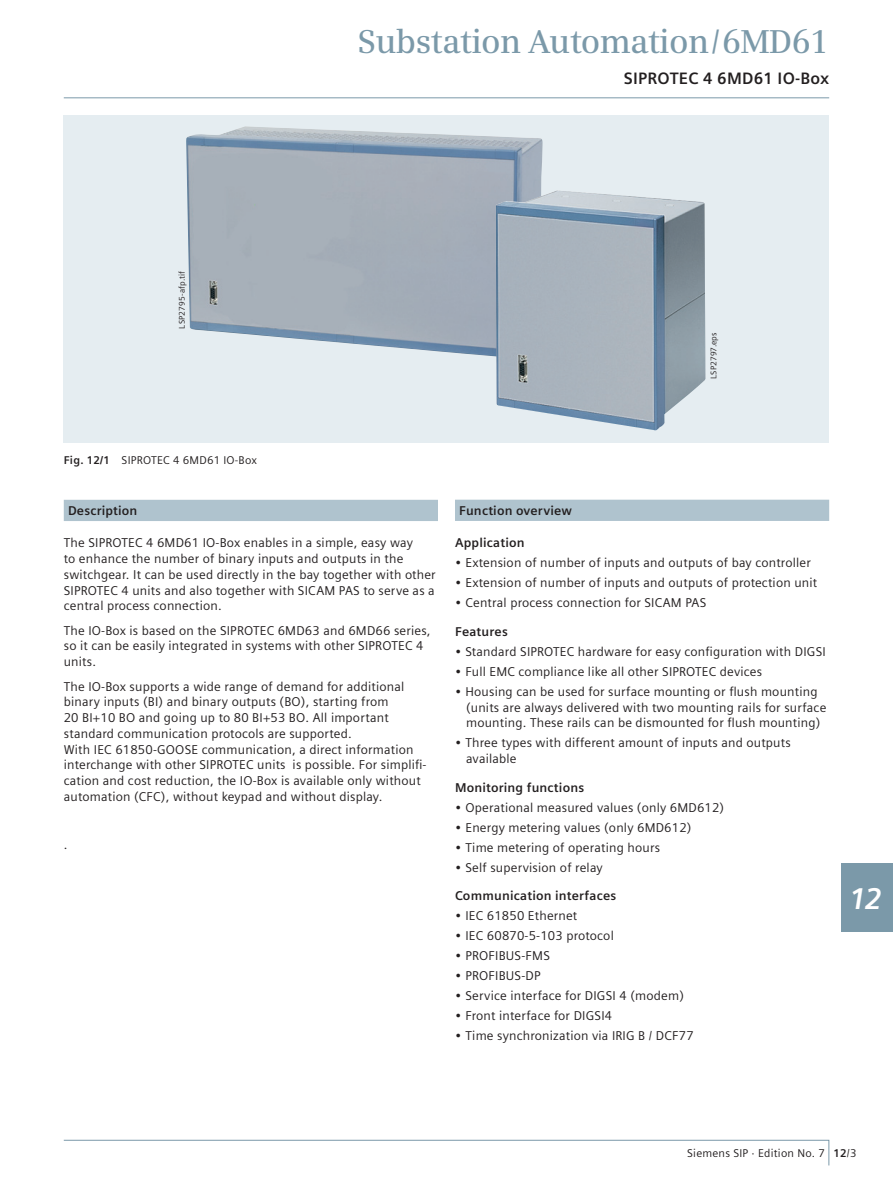
<style>
.page{position:relative;width:893px;height:1191px;background:#fff}
.page>*{position:absolute;margin:0;border:0;box-sizing:border-box;transform-origin:0 0}
.t1{font:600 33px "Siemens Serif";letter-spacing:-.02em;color:#7b99a9}
.t2{font:italic 700 30px "Siemens Sans";color:#fff}
.t3{font:700 16.5px "Siemens Sans";letter-spacing:.015em;color:#231f20}
.t4{font:12.75px/15.8px "Siemens Sans";letter-spacing:.015em;color:#231f20}
.t5{font:700 12.75px "Siemens Sans";letter-spacing:.015em;color:#231f20}
.t6{font:11.25px "Siemens Sans";letter-spacing:.02em;color:#231f20}
.t7{font:8.25px "Siemens Sans";letter-spacing:.015em;color:#231f20}
.s1{font-weight:700}
</style>
<div class="page">
<div style="left:64px;top:500px;width:374px;height:21px;background:#afc3ce"></div>
<div style="left:455px;top:500px;width:374px;height:21px;background:#afc3ce"></div>
<hr style="left:64px;top:97px;width:765px;height:1px;background:#7b99a9">
<svg style="left:63px;top:1139px;width:766px;height:27px"></svg>
<div style="left:64px;top:115px;width:765px;height:327px;background:#e5edf1"></div>
<img style="left:186px;top:126px;width:357px;height:231px">
<img style="left:496px;top:190px;width:209px;height:240px">
<div style="left:842px;top:863px;width:51px;height:68px;background:#7b99a9"></div>
<p class="t1" style="left:357px;top:28px;width:473px">Substation Automation / 6MD61</p>
<p class="t3" style="left:624px;top:71px;width:207px">SIPROTEC 4 6MD61 IO-Box</p>
<p class="t7" style="left:179px;top:329px;width:59px;rotate:-90deg">LSP2795-afp.tif</p>
<p class="t7" style="left:710px;top:379px;width:48px;rotate:-90deg">LSP2797.eps</p>
<p class="t6" style="left:64px;top:455px;width:195px"><span class="s1">Fig. 12/1</span> SIPROTEC 4 6MD61 IO-Box</p>
<p class="t5" style="left:68px;top:505px;width:71px">Description</p>
<p class="t4" style="left:64px;top:536px;width:373px">The SIPROTEC 4 6MD61 IO-Box enables in a simple, easy way<br>to enhance the number of binary inputs and outputs in the switchgear. It can be used directly in the bay together with other SIPROTEC 4 units and also together with SICAM PAS to serve as a central process connection.</p>
<p class="t4" style="left:64px;top:623px;width:368px">The IO-Box is based on the SIPROTEC 6MD63 and 6MD66 series, so it can be easily integrated in systems with other SIPROTEC 4 units.</p>
<p class="t4" style="left:64px;top:679px;width:364px">The IO-Box supports a wide range of demand for additional binary inputs (BI) and binary outputs (BO), starting from<br>20 BI+10 BO and going up to 80 BI+53 BO. All important standard communication protocols are supported.<br>With IEC 61850-GOOSE communication, a direct information interchange with other SIPROTEC units is possible. For simplifi&shy;cation and cost reduction, the IO-Box is available only without automation (CFC), without keypad and without display.</p>
<p class="t4" style="left:64px;top:838px;width:5px">.</p>
<p class="t5" style="left:459px;top:505px;width:114px">Function overview</p>
<p class="t5" style="left:455px;top:538px;width:71px">Application</p>
<p class="t4" style="left:455px;top:556px;width:357px">• Extension of number of inputs and outputs of bay controller</p>
<p class="t4" style="left:455px;top:576px;width:364px">• Extension of number of inputs and outputs of protection unit</p>
<p class="t4" style="left:455px;top:596px;width:253px">• Central process connection for SICAM PAS</p>
<p class="t5" style="left:455px;top:626px;width:54px">Features</p>
<p class="t4" style="left:455px;top:644px;width:372px">• Standard SIPROTEC hardware for easy configuration with DIGSI</p>
<p class="t4" style="left:455px;top:664px;width:309px">• Full EMC compliance like all other SIPROTEC devices</p>
<p class="t4" style="left:466px;top:684px;width:362px;text-indent:-11px">• Housing can be used for surface mounting or flush mounting (units are always delivered with two mounting rails for surface mounting. These rails can be dismounted for flush mounting)</p>
<p class="t4" style="left:466px;top:736px;width:326px;text-indent:-11px">• Three types with different amount of inputs and outputs available</p>
<p class="t5" style="left:455px;top:782px;width:131px">Monitoring functions</p>
<p class="t4" style="left:455px;top:800px;width:271px">• Operational measured values (only 6MD612)</p>
<p class="t4" style="left:455px;top:820px;width:238px">• Energy metering values (only 6MD612)</p>
<p class="t4" style="left:455px;top:840px;width:207px">• Time metering of operating hours</p>
<p class="t4" style="left:455px;top:860px;width:149px">• Self supervision of relay</p>
<p class="t5" style="left:455px;top:890px;width:163px">Communication interfaces</p>
<p class="t4" style="left:455px;top:909px;width:124px">• IEC 61850 Ethernet</p>
<p class="t4" style="left:455px;top:929px;width:160px">• IEC 60870-5-103 protocol</p>
<p class="t4" style="left:455px;top:949px;width:96px">• PROFIBUS-FMS</p>
<p class="t4" style="left:455px;top:969px;width:87px">• PROFIBUS-DP</p>
<p class="t4" style="left:455px;top:989px;width:230px">• Service interface for DIGSI 4 (modem)</p>
<p class="t4" style="left:455px;top:1009px;width:159px">• Front interface for DIGSI4</p>
<p class="t4" style="left:455px;top:1029px;width:240px">• Time synchronization via IRIG B / DCF77</p>
<p class="t2" style="left:849px;top:886px;width:34px">12</p>
<p class="t6" style="left:687px;top:1148px;width:171px">Siemens SIP · Edition No. 7 <span class="s1">12</span>/3</p>
</div>
